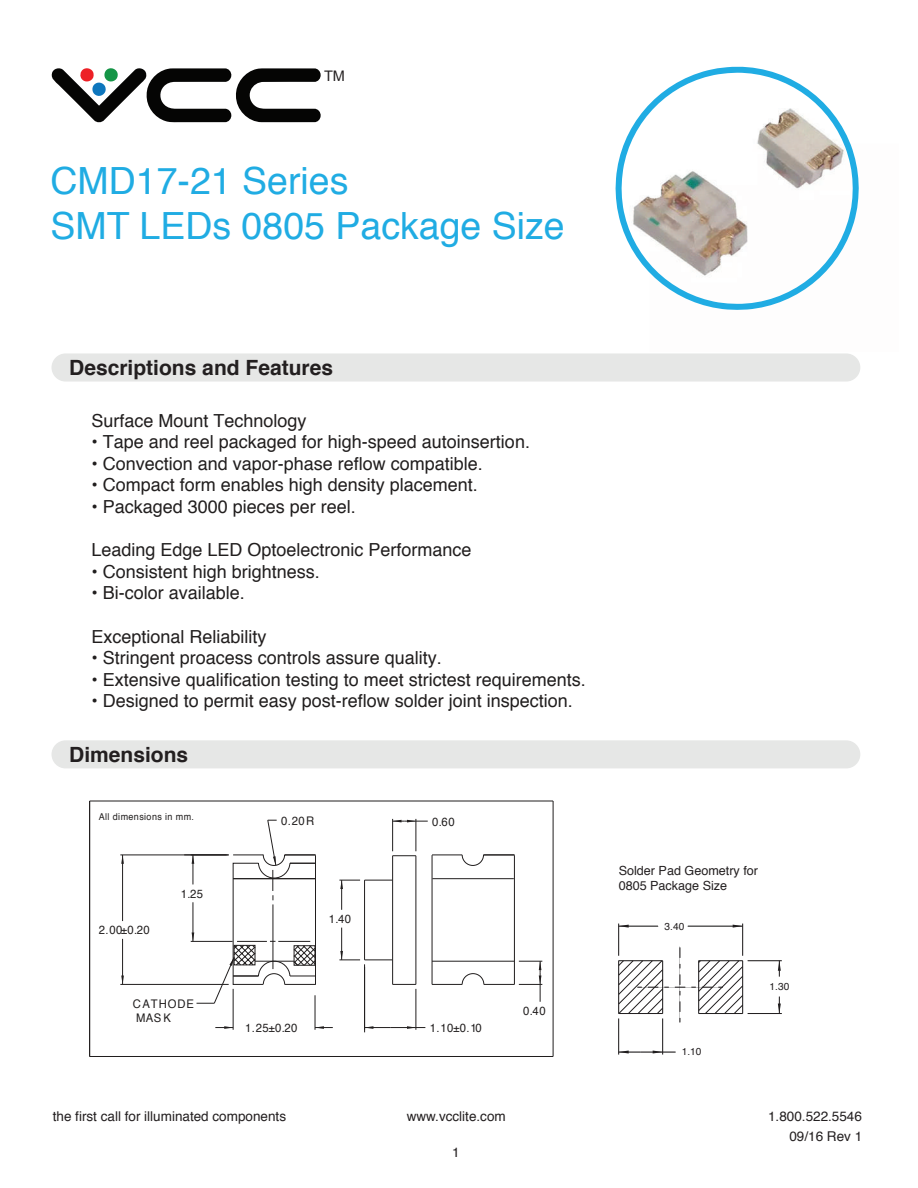
<style>
.page{position:relative;width:918px;height:1188px;background:#fff}
.page>*{position:absolute;margin:0;border:0;box-sizing:border-box;transform-origin:0 0}
.t1{font:37.5px/45px "Helvetica";color:#20ace3}
.t2{font:700 21px "Helvetica";color:#231f20}
.t3{font:18px "Helvetica";color:#211e1e}
.t4{font:14.55px "Arial";color:#231f20}
.t5{font:13.5px/20.1px "Helvetica";color:#231f20;text-align:right}
.t6{font:12.6px/15.1px "Helvetica";color:#231f20}
.t7{font:11.85px "Helvetica";letter-spacing:.045em;color:#211e1e;scale:.95 1}
.t8{font:11.85px "Helvetica";letter-spacing:.08em;color:#211e1e;scale:.95 1}
.t9{font:10.2px "Helvetica";color:#231f20}
.t10{font:9.45px "Helvetica";letter-spacing:.045em;color:#211e1e;scale:.95 1}
</style>
<div class="page">
<div style="left:52px;top:353px;width:808px;height:29px;background:#e6e7e6;border-radius:14px"></div>
<svg style="left:616px;top:66px;width:243px;height:244px"></svg>
<svg style="left:51px;top:68px;width:270px;height:55px"></svg>
<div style="left:52px;top:740px;width:808px;height:28px;background:#e6e7e6;border-radius:14px"></div>
<hr style="left:90px;top:801px;width:463px;height:1px;background:#211e1e">
<hr style="left:90px;top:1056px;width:463px;height:1px;background:#211e1e">
<hr style="left:416px;top:856px;width:1px;height:128px;background:#211e1e">
<hr style="left:392px;top:856px;width:1px;height:128px;background:#211e1e">
<svg style="left:393px;top:984px;width:23px;height:1px"></svg>
<hr style="left:364px;top:880px;width:1px;height:80px;background:#211e1e">
<svg style="left:393px;top:855px;width:23px;height:1px"></svg>
<hr style="left:432px;top:855px;width:1px;height:129px;background:#211e1e">
<hr style="left:432px;top:984px;width:30px;height:1px;background:#211e1e">
<hr style="left:432px;top:961px;width:82px;height:1px;background:#211e1e">
<hr style="left:432px;top:855px;width:30px;height:1px;background:#211e1e">
<hr style="left:432px;top:878px;width:82px;height:1px;background:#211e1e">
<svg style="left:316px;top:1026px;width:17px;height:3px"></svg>
<hr style="left:315px;top:995px;width:1px;height:35px;background:#211e1e">
<hr style="left:341px;top:928px;width:1px;height:32px;background:#211e1e">
<hr style="left:341px;top:880px;width:1px;height:30px;background:#211e1e">
<svg style="left:339px;top:951px;width:53px;height:10px"></svg>
<svg style="left:339px;top:880px;width:53px;height:9px"></svg>
<svg style="left:365px;top:1026px;width:60px;height:3px"></svg>
<hr style="left:416px;top:989px;width:1px;height:41px;background:#211e1e">
<hr style="left:364px;top:964px;width:1px;height:66px;background:#211e1e">
<svg style="left:462px;top:855px;width:80px;height:147px"></svg>
<svg style="left:393px;top:820px;width:35px;height:2px"></svg>
<hr style="left:416px;top:819px;width:1px;height:32px;background:#211e1e">
<hr style="left:392px;top:819px;width:1px;height:32px;background:#211e1e">
<hr style="left:553px;top:801px;width:1px;height:255px;background:#211e1e">
<svg style="left:89px;top:801px;width:196px;height:256px"></svg>
<hr style="left:364px;top:967px;width:1px;height:65px;background:#211e1e">
<hr style="left:184px;top:855px;width:43px;height:1px;background:#211e1e">
<svg style="left:192px;top:820px;width:124px;height:184px"></svg>
<svg style="left:778px;top:961px;width:3px;height:16px"></svg>
<svg style="left:778px;top:997px;width:3px;height:16px"></svg>
<hr style="left:748px;top:960px;width:34px;height:1px;background:#201d1e">
<hr style="left:748px;top:1013px;width:34px;height:1px;background:#201d1e">
<svg style="left:619px;top:1051px;width:57px;height:3px"></svg>
<hr style="left:662px;top:1019px;width:1px;height:36px;background:#201d1e">
<hr style="left:618px;top:1019px;width:1px;height:36px;background:#201d1e">
<svg style="left:733px;top:925px;width:9px;height:3px"></svg>
<hr style="left:688px;top:926px;width:55px;height:1px;background:#201d1e">
<svg style="left:619px;top:925px;width:10px;height:3px"></svg>
<hr style="left:619px;top:926px;width:39px;height:1px;background:#201d1e">
<hr style="left:742px;top:924px;width:1px;height:32px;background:#201d1e">
<hr style="left:618px;top:924px;width:1px;height:32px;background:#201d1e">
<svg style="left:618px;top:946px;width:125px;height:76px"></svg>
<p class="t4" style="left:324px;top:66px;width:23px">TM</p>
<h1 class="t1" style="left:51px;top:159px;width:516px">CMD17-21 Series<br>SMT LEDs 0805 Package Size</h1>
<p class="t2" style="left:69px;top:351px;width:265px">Descriptions and Features</p>
<p class="t3" style="left:91px;top:406px;width:217px">Surface Mount Technology</p>
<p class="t3" style="left:91px;top:428px;width:440px">• Tape and reel packaged for high-speed autoinsertion.</p>
<p class="t3" style="left:91px;top:450px;width:393px">• Convection and vapor-phase reflow compatible.</p>
<p class="t3" style="left:91px;top:471px;width:388px">• Compact form enables high density placement.</p>
<p class="t3" style="left:91px;top:493px;width:266px">• Packaged 3000 pieces per reel.</p>
<p class="t3" style="left:91px;top:536px;width:382px">Leading Edge LED Optoelectronic Performance</p>
<p class="t3" style="left:91px;top:558px;width:230px">• Consistent high brightness.</p>
<p class="t3" style="left:91px;top:579px;width:155px">• Bi-color available.</p>
<p class="t3" style="left:91px;top:622px;width:177px">Exceptional Reliability</p>
<p class="t3" style="left:91px;top:644px;width:352px">• Stringent proacess controls assure quality.</p>
<p class="t3" style="left:91px;top:666px;width:496px">• Extensive qualification testing to meet strictest requirements.</p>
<p class="t3" style="left:91px;top:687px;width:483px">• Designed to permit easy post-reflow solder joint inspection.</p>
<p class="t2" style="left:69px;top:738px;width:121px">Dimensions</p>
<p class="t10" style="left:99px;top:809px;width:102px">All dimensions in mm.</p>
<p class="t7" style="left:99px;top:921px;width:55px">2.00±0.20</p>
<p class="t7" style="left:181px;top:885px;width:25px">1.25</p>
<p class="t8" style="left:133px;top:994px;width:66px">CATHODE</p>
<p class="t7" style="left:136px;top:1009px;width:38px">MAS K</p>
<p class="t7" style="left:281px;top:811px;width:36px">0.20R</p>
<p class="t7" style="left:329px;top:910px;width:25px">1.40</p>
<p class="t7" style="left:245px;top:1019px;width:57px">1.25±0.20</p>
<p class="t7" style="left:432px;top:812px;width:25px">0.60</p>
<p class="t7" style="left:430px;top:1019px;width:56px">1.10±0.10</p>
<p class="t7" style="left:523px;top:1002px;width:25px">0.40</p>
<p class="t6" style="left:619px;top:864px;width:141px">Solder Pad Geometry for<br>0805 Package Size</p>
<p class="t9" style="left:665px;top:919px;width:21px">3.40</p>
<p class="t9" style="left:770px;top:978px;width:21px">1.30</p>
<p class="t9" style="left:682px;top:1044px;width:21px">1.10</p>
<p class="t5" style="left:53px;top:1107px;width:235px">the first call for illuminated components</p>
<p class="t5" style="left:407px;top:1107px;width:101px">www.vcclite.com</p>
<p class="t5" style="left:768px;top:1107px;width:96px">1.800.522.5546<br>09/16 Rev 1</p>
<p class="t5" style="left:452px;top:1142px;width:9px">1</p>
</div>
